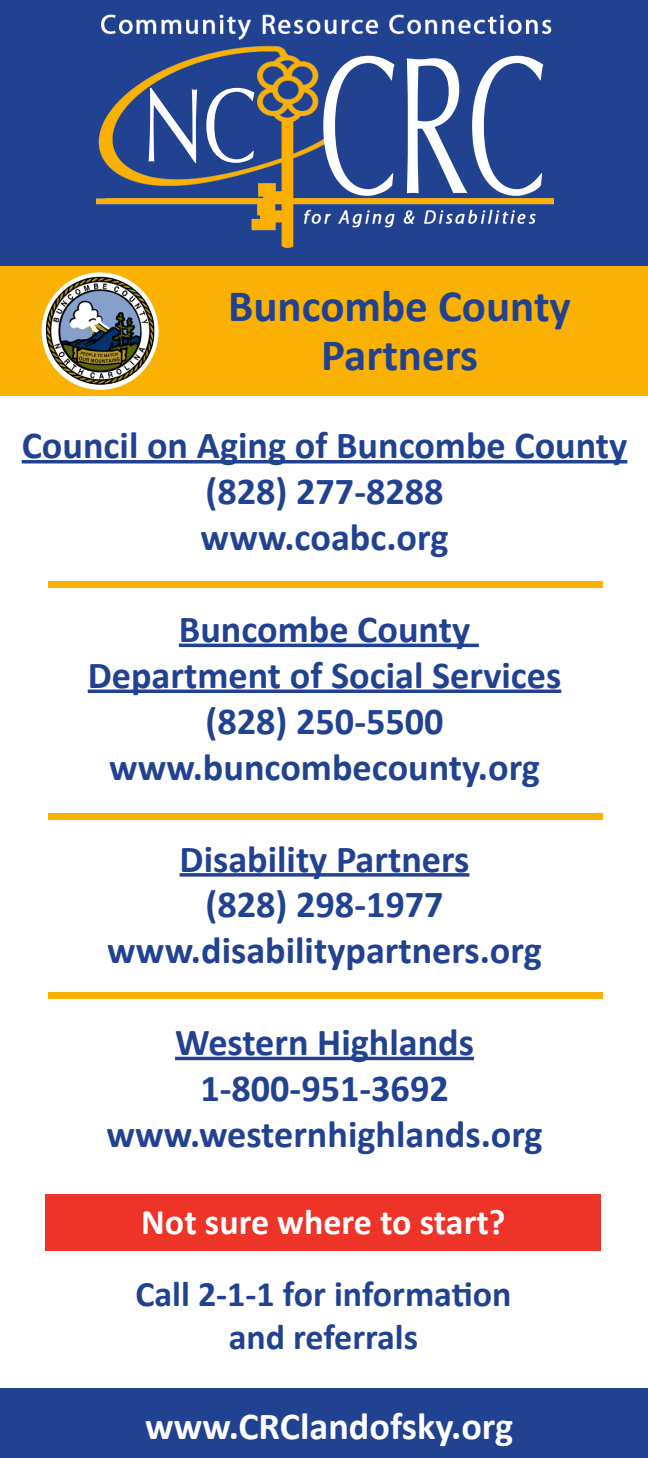
<style>
.page{position:relative;width:648px;height:1458px;background:#fff}
.page>*{position:absolute;margin:0;border:0;box-sizing:border-box;transform-origin:0 0}
.t1{font:700 45px "Calibri";color:#214291}
.t2{font:700 38.25px "Calibri";color:#214291}
.t3{font:700 38.25px "Calibri";color:#fff}
.t4{font:700 36px "Calibri";color:#214291}
.t5{font:700 36px "Calibri";color:#fff}
</style>
<div class="page">
<hr style="left:22px;top:460px;width:605px;height:3px;background:#214291">
<hr style="left:179px;top:644px;width:300px;height:3px;background:#214291">
<hr style="left:88px;top:690px;width:473px;height:3px;background:#214291">
<svg style="left:180px;top:873px;width:289px;height:4px"></svg>
<hr style="left:175px;top:1057px;width:299px;height:3px;background:#214291">
<div style="left:49px;top:581px;width:554px;height:7px;background:#fbb102"></div>
<div style="left:46px;top:1194px;width:555px;height:57px;background:#ee3328"></div>
<div style="left:0;top:0;width:648px;height:272px;background:#214291"></div>
<img style="left:96px;top:14px;width:458px;height:235px">
<div style="left:0;top:266px;width:648px;height:130px;background:#fbb102"></div>
<img style="left:41px;top:272px;width:118px;height:118px">
<div style="left:0;top:1388px;width:648px;height:70px;background:#214291"></div>
<div style="left:49px;top:813px;width:554px;height:7px;background:#fbb102"></div>
<div style="left:49px;top:992px;width:554px;height:6px;background:#fbb102"></div>
<p class="t1" style="left:228px;top:278px;width:344px">Buncombe County</p>
<p class="t1" style="left:321px;top:327px;width:159px">Partners</p>
<p class="t2" style="left:22px;top:422px;width:607px">Council on Aging of Buncombe County</p>
<p class="t2" style="left:206px;top:468px;width:240px">(828) 277-8288</p>
<p class="t2" style="left:201px;top:514px;width:249px">www.coabc.org</p>
<p class="t2" style="left:179px;top:606px;width:293px">Buncombe County</p>
<p class="t2" style="left:88px;top:652px;width:475px">Department of Social Services</p>
<p class="t2" style="left:206px;top:697px;width:240px">(828) 250-5500</p>
<p class="t2" style="left:109px;top:743px;width:432px">www.buncombecounty.org</p>
<p class="t2" style="left:180px;top:835px;width:291px">Disability Partners</p>
<p class="t2" style="left:206px;top:881px;width:240px">(828) 298-1977</p>
<p class="t2" style="left:107px;top:927px;width:436px">www.disabilitypartners.org</p>
<p class="t2" style="left:175px;top:1019px;width:301px">Western Highlands</p>
<p class="t2" style="left:200px;top:1065px;width:250px">1-800-951-3692</p>
<p class="t2" style="left:106px;top:1111px;width:438px">www.westernhighlands.org</p>
<p class="t5" style="left:141px;top:1200px;width:366px">Not sure where to start?</p>
<p class="t4" style="left:135px;top:1272px;width:378px">Call 2-1-1 for information</p>
<p class="t4" style="left:229px;top:1315px;width:191px">and referrals</p>
<p class="t3" style="left:145px;top:1402px;width:370px">www.CRClandofsky.org</p>
</div>
